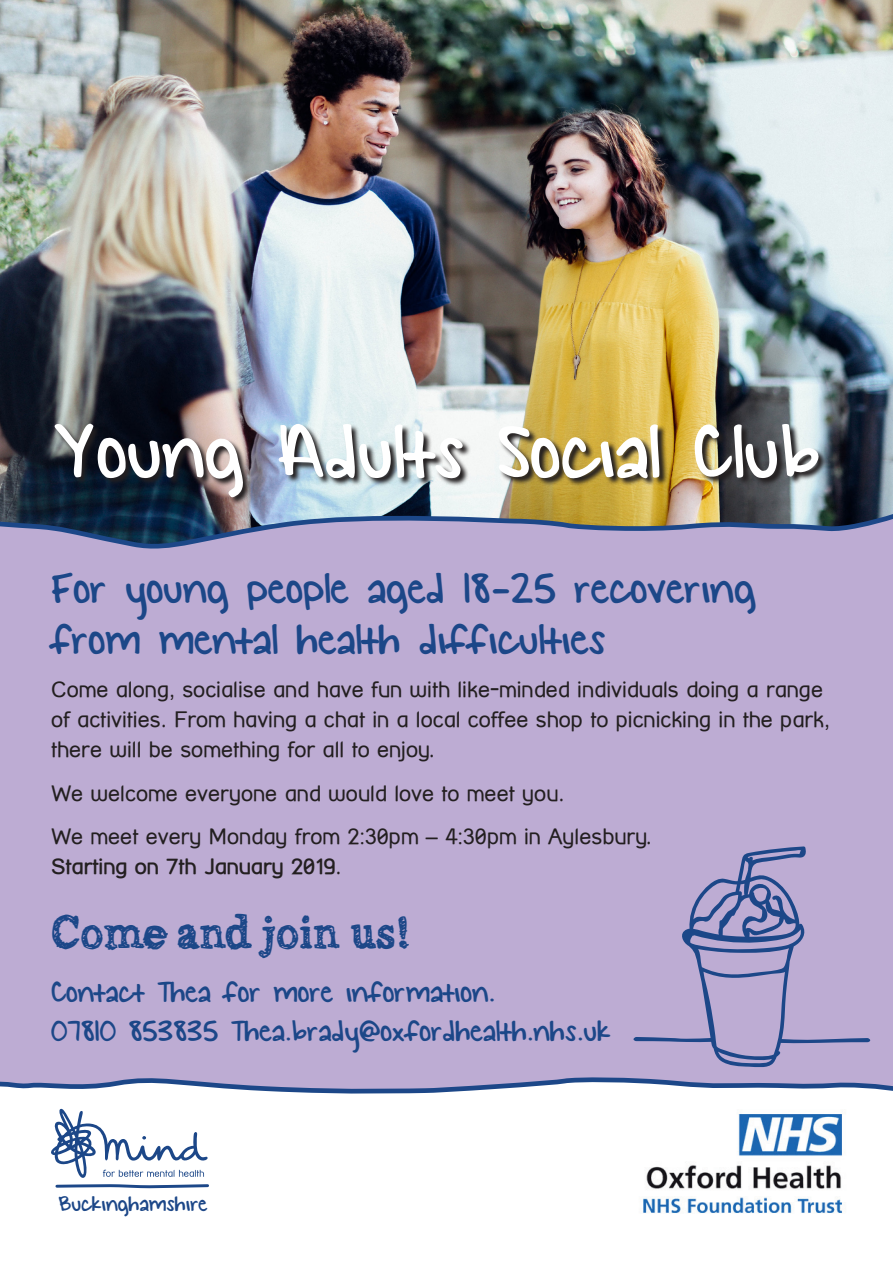
<style>
.page{position:relative;width:893px;height:1263px;background:#fff}
.page>*{position:absolute;margin:0;border:0;box-sizing:border-box;transform-origin:0 0}
.t1{font:85.5px "KG Small Town Southern Girl";color:#fff}
.t2{font:48px/51px "KG Small Town Southern Girl";color:#1c4788}
.t3{font:45px "Alabama";color:#1c4788}
.t4{font:33px "KG Small Town Southern Girl";color:#1c4788}
.t5{font:23.85px "KG Small Town Southern Girl";color:#1c4788}
.t6{font:21.75px/30px "Street Corner";color:#231f20}
.t7{font:700 21.75px "Street Corner";color:#231f20}
.s1{font-weight:400}
</style>
<div class="page">
<img style="left:0;top:0;width:893px;height:497px">
<svg style="left:51px;top:1109px;width:158px;height:80px"></svg>
<div style="left:0;top:552px;width:893px;height:294px;background:#bdacd3"></div>
<img style="left:0;top:497px;width:893px;height:55px">
<img style="left:55px;top:424px;width:772px;height:82px">
<img style="left:643px;top:1113px;width:203px;height:100px">
<svg style="left:0;top:846px;width:893px;height:248px"></svg>
<p class="t1" style="left:51px;top:406px;width:770px">Young Adults Social Club</p>
<p class="t2" style="left:51px;top:565px;width:706px">For young people aged 18-25 recovering from mental health difficulties</p>
<p class="t6" style="left:51px;top:674px;width:781px">Come along, socialise and have fun with like-minded individuals doing a range of activities. From having a chat in a local coffee shop to picnicking in the park, there will be something for all to enjoy.</p>
<p class="t6" style="left:51px;top:778px;width:515px">We welcome everyone and would love to meet you.</p>
<p class="t6" style="left:51px;top:821px;width:602px">We meet every Monday from 2:30pm – 4:30pm in Aylesbury.</p>
<p class="t7" style="left:51px;top:854px;width:292px">Starting on 7th January 2019<span class="s1">.</span></p>
<p class="t3" style="left:51px;top:905px;width:361px">Come and join us!</p>
<p class="t4" style="left:51px;top:974px;width:446px">Contact Thea for more information.</p>
<p class="t4" style="left:51px;top:1013px;width:561px">07810 853835 Thea.brady@oxfordhealth.nhs.uk</p>
<p class="t5" style="left:58px;top:1191px;width:151px">Buckinghamshire</p>
</div>
